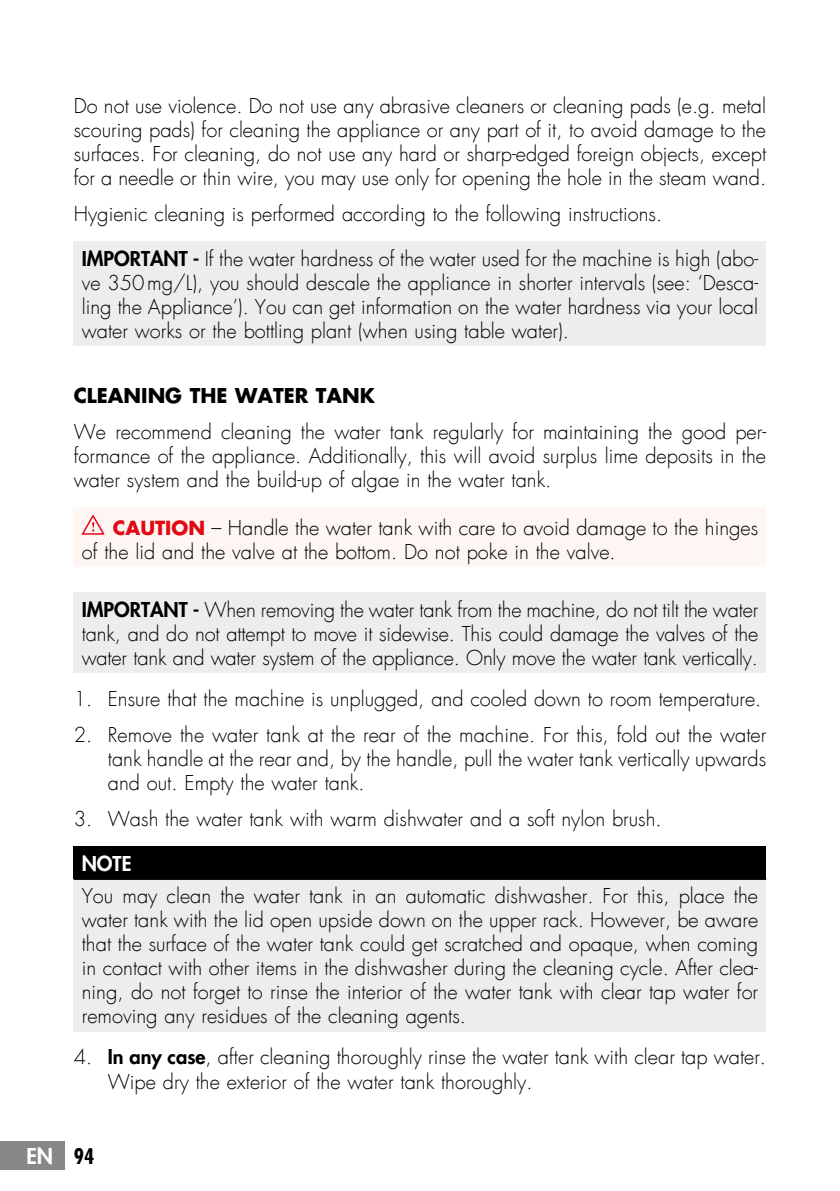
<style>
.page{position:relative;width:840px;height:1191px;background:#fff}
.page>*{position:absolute;margin:0;border:0;box-sizing:border-box;transform-origin:0 0}
.t1{font:800 21.4px "Futura LT";color:#fff}
.t2{font:300 20px/24px "Futura LT";color:#000;text-align:justify}
.t3{font:700 20px "Futura LT";color:#000}
.t4{font:800 20px "Futura LT";color:#fff}
.s1{font-weight:800}
.s2{font-weight:700;font-size:19px;color:#e30613}
.s3{font-weight:700;font-stretch:condensed;font-size:21px;color:#000}
</style>
<div class="page">
<div style="left:0;top:1141px;width:65px;height:28px;background:#878787"></div>
<div style="left:74px;top:241px;width:691px;height:105px;background:#ededed"></div>
<div style="left:74px;top:507px;width:691px;height:60px;background:#fef6f2"></div>
<svg style="left:82px;top:515px;width:22px;height:20px"></svg>
<div style="left:74px;top:592px;width:691px;height:81px;background:#ededed"></div>
<div style="left:74px;top:846px;width:691px;height:33px;background:#000"></div>
<div style="left:74px;top:879px;width:691px;height:152px;background:#ededed"></div>
<hr style="left:74px;top:878px;width:691px;height:2px;background:#000">
<p class="t2" style="left:74px;top:94px;width:693px">Do not use violence. Do not use any abrasive cleaners or cleaning pads (e.g. metal scouring pads) for cleaning the appliance or any part of it, to avoid damage to the surfaces. For cleaning, do not use any hard or sharp-edged foreign objects, except for a needle or thin wire, you may use only for opening the hole in the steam wand.</p>
<p class="t2" style="left:74px;top:202px;width:589px">Hygienic cleaning is performed according to the following instructions.</p>
<p class="t2" style="left:82px;top:247px;width:677px"><span class="s1">IMPORTANT -</span> If the water hardness of the water used for the machine is high (abo&shy;ve 350mg/L), you should descale the appliance in shorter intervals (see: ‘Desca&shy;ling the Appliance’). You can get information on the water hardness via your local water works or the bottling plant (when using table water).</p>
<p class="t3" style="left:74px;top:382px;width:302px">CLEANING THE WATER TANK</p>
<p class="t2" style="left:74px;top:420px;width:693px">We recommend cleaning the water tank regularly for maintaining the good per&shy;formance of the appliance. Additionally, this will avoid surplus lime deposits in the water system and the build-up of algae in the water tank.</p>
<p class="t2" style="left:82px;top:516px;width:677px;text-indent:31px"><span class="s2">CAUTION</span> – Handle the water tank with care to avoid damage to the hinges of the lid and the valve at the bottom. Do not poke in the valve.</p>
<p class="t2" style="left:82px;top:598px;width:677px"><span class="s1">IMPORTANT -</span> When removing the water tank from the machine, do not tilt the water tank, and do not attempt to move it sidewise. This could damage the valves of the water tank and water system of the appliance. Only move the water tank vertically.</p>
<p class="t2" style="left:74px;top:687px;width:688px">1. Ensure that the machine is unplugged, and cooled down to room temperature.</p>
<p class="t2" style="left:108px;top:723px;width:659px;text-indent:-34px">2. Remove the water tank at the rear of the machine. For this, fold out the water tank handle at the rear and, by the handle, pull the water tank vertically upwards and out. Empty the water tank.</p>
<p class="t2" style="left:74px;top:807px;width:589px">3. Wash the water tank with warm dishwater and a soft nylon brush.</p>
<p class="t4" style="left:82px;top:850px;width:51px">NOTE</p>
<p class="t2" style="left:82px;top:884px;width:677px">You may clean the water tank in an automatic dishwasher. For this, place the water tank with the lid open upside down on the upper rack. However, be aware that the surface of the water tank could get scratched and opaque, when coming in contact with other items in the dishwasher during the cleaning cycle. After clea&shy;ning, do not forget to rinse the interior of the water tank with clear tap water for removing any residues of the cleaning agents.</p>
<p class="t2" style="left:108px;top:1045px;width:659px;text-indent:-34px">4. <span class="s1">In any case</span>, after cleaning thoroughly rinse the water tank with clear tap water.<br>Wipe dry the exterior of the water tank thoroughly.</p>
<p class="t1" style="left:26px;top:1141px;width:69px">EN <span class="s3">94</span></p>
</div>
